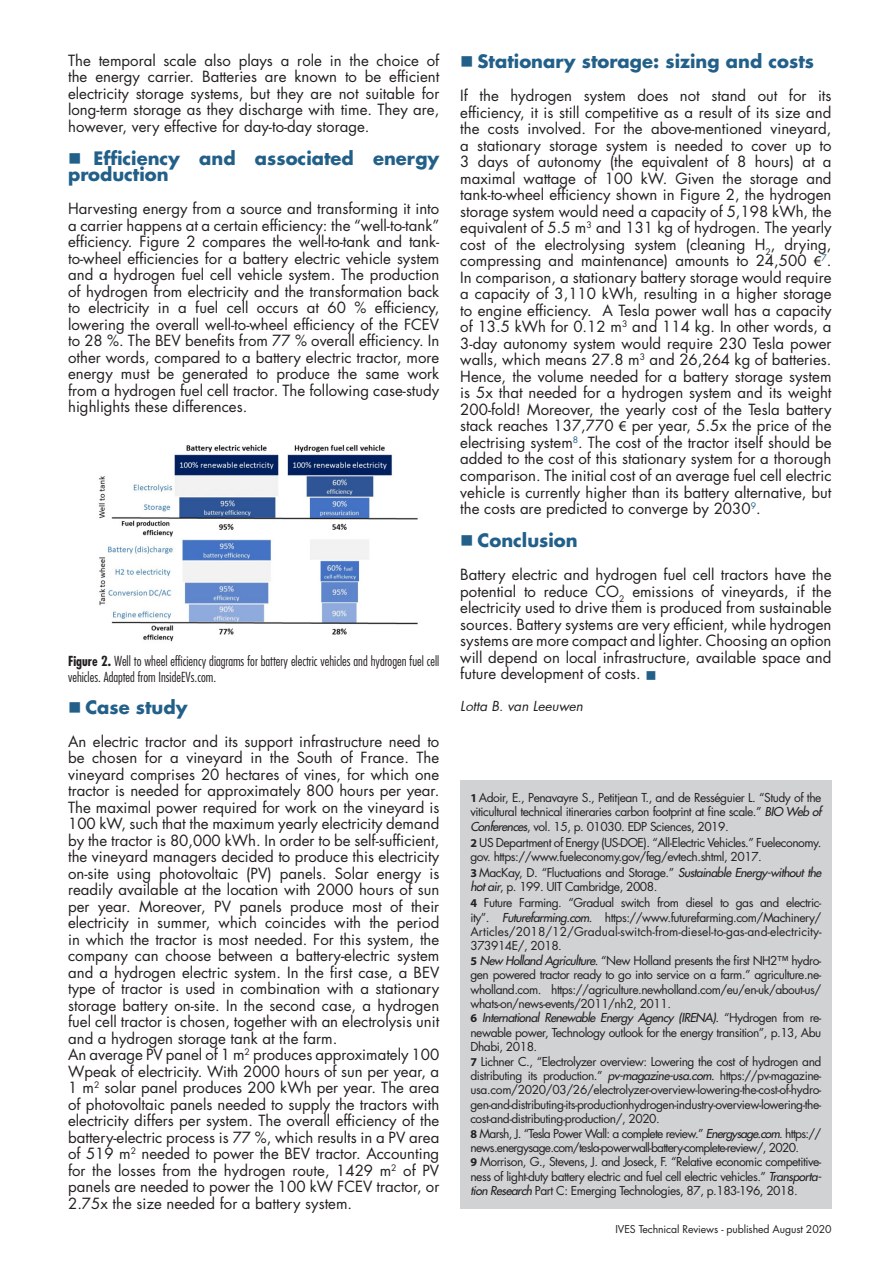
<style>
.page{position:relative;width:893px;height:1263px;background:#fff}
.page>*{position:absolute;margin:0;border:0;box-sizing:border-box;transform-origin:0 0}
.t1{font:700 18px/16.5px "Futura";color:#226089}
.t2{font:15px/16.5px "Futura";color:#231f20;text-align:justify}
.t3{font:300 condensed 13.5px/16.2px "Futura";color:#231f20}
.t4{font:italic 13.5px "Futura";color:#231f20}
.t5{font:12px/14.4px "Futura";letter-spacing:-.04em;color:#231f20;text-align:justify}
.t6{font:12px/14.4px "Futura";letter-spacing:-.06em;color:#231f20}
.t7{font:10.5px "Futura";letter-spacing:-.01em;color:#231f20}
.s1{font-weight:700}
.s2{font-family:"Myriad Pro"}
.s3{color:#226089}
.s4{font-family:"Myriad Pro";font-weight:700}
.s5{font-style:italic}
</style>
<div class="page">
<div style="left:460px;top:780px;width:371px;height:429px;background:#d1d2d4"></div>
<img style="left:98px;top:444px;width:320px;height:198px">
<p class="t2" style="left:68px;top:52px;width:373px">The temporal scale also plays a role in the choice of the energy carrier. Batteries are known to be efficient electricity storage systems, but they are not suitable for long-term storage as they discharge with time. They are, however, very effective for day-to-day storage.</p>
<p class="t1" style="left:68px;top:149px;width:373px">■ Efficiency and associated energy production</p>
<p class="t2" style="left:68px;top:200px;width:373px">Harvesting energy from a source and transforming it into a carrier happens at a certain efficiency: the “well-to-tank” efficiency. Figure 2 compares the well-to-tank and tank&shy;to-wheel efficiencies for a battery electric vehicle system and a hydrogen fuel cell vehicle system. The production of hydrogen from electricity and the transformation back to electricity in a fuel cell occurs at 60 % efficiency, lowering the overall well-to-wheel efficiency of the FCEV to 28 %. The BEV benefits from 77 % overall efficiency. In other words, compared to a battery electric tractor, more energy must be generated to produce the same work from a hydrogen fuel cell tractor. The following case-study highlights these differences.</p>
<p class="t3" style="left:68px;top:652px;width:373px"><span class="s1">Figure 2.</span> Well to wheel efficiency diagrams for battery electric vehicles and hydrogen fuel cell vehicles. Adapted from InsideEVs.com.</p>
<p class="t1" style="left:68px;top:698px;width:121px">■ Case study</p>
<p class="t2" style="left:68px;top:733px;width:373px">An electric tractor and its support infrastructure need to be chosen for a vineyard in the South of France. The vineyard comprises 20 hectares of vines, for which one tractor is needed for approximately 800 hours per year.<br>The maximal power required for work on the vineyard is 100 kW, such that the maximum yearly electricity demand by the tractor is 80,000 kWh. In order to be self-sufficient, the vineyard managers decided to produce this electricity on-site using photovoltaic (PV) panels. Solar energy is readily available at the location with 2000 hours of sun per year. Moreover, PV panels produce most of their electricity in summer, which coincides with the period in which the tractor is most needed. For this system, the company can choose between a battery-electric system and a hydrogen electric system. In the first case, a BEV type of tractor is used in combination with a stationary storage battery on-site. In the second case, a hydrogen fuel cell tractor is chosen, together with an electrolysis unit and a hydrogen storage tank at the farm.</p>
<p class="t2" style="left:68px;top:1046px;width:373px">An average PV panel of 1 m<sup>2</sup> produces approximately 100<br>Wpeak of electricity. With 2000 hours of sun per year, a 1 m<sup>2</sup> solar panel produces 200 kWh per year. The area of photovoltaic panels needed to supply the tractors with electricity differs per system. The overall efficiency of the battery-electric process is 77 %, which results in a PV area of 519 m<sup>2</sup> needed to power the BEV tractor. Accounting for the losses from the hydrogen route, 1429 m<sup>2</sup> of PV panels are needed to power the 100 kW FCEV tractor, or 2.75x the size needed for a battery system.</p>
<p class="t1" style="left:460px;top:53px;width:355px">■ Stationary storage: sizing and costs</p>
<p class="t2" style="left:460px;top:87px;width:373px">If the hydrogen system does not stand out for its efficiency, it is still competitive as a result of its size and the costs involved. For the above-mentioned vineyard, a stationary storage system is needed to cover up to 3 days of autonomy (the equivalent of 8 hours) at a maximal wattage of 100 kW. Given the storage and tank-to-wheel efficiency shown in Figure 2, the hydrogen storage system would need a capacity of 5,198 kWh, the equivalent of 5.5 m<sup>3</sup> and 131 kg of hydrogen. The yearly cost of the electrolysing system (cleaning H<sub>2</sub>, drying, compressing and maintenance) amounts to 24,500 <span class="s2">€</span><sup>7</sup>.<br>In comparison, a stationary battery storage would require a capacity of 3,110 kWh, resulting in a higher storage to engine efficiency. A Tesla power wall has a capacity of 13.5 kWh for 0.12 m<sup>3</sup> and 114 kg. In other words, a 3-day autonomy system would require 230 Tesla power walls, which means 27.8 m<sup>3</sup> and 26,264 kg of batteries.<br>Hence, the volume needed for a battery storage system is 5x that needed for a hydrogen system and its weight 200-fold! Moreover, the yearly cost of the Tesla battery stack reaches 137,770 <span class="s2">€</span> per year, 5.5x the price of the electrising system<sup>8</sup>. The cost of the tractor itself should be added to the cost of this stationary system for a thorough comparison. The initial cost of an average fuel cell electric vehicle is currently higher than its battery alternative, but the costs are predicted to converge by 2030<sup>9</sup>.</p>
<p class="t1" style="left:460px;top:531px;width:119px">■ Conclusion</p>
<p class="t2" style="left:460px;top:566px;width:373px">Battery electric and hydrogen fuel cell tractors have the potential to reduce CO<sub>2</sub> emissions of vineyards, if the electricity used to drive them is produced from sustainable sources. Battery systems are very efficient, while hydrogen systems are more compact and lighter. Choosing an option will depend on local infrastructure, available space and future development of costs. <span class="s3">■</span></p>
<p class="t4" style="left:460px;top:697px;width:124px">Lotta B. van Leeuwen</p>
<p class="t5" style="left:470px;top:790px;width:353px"><span class="s4">1</span> Adoir, E., Penavayre S., Petitjean T., and de Rességuier L. “Study of the viticultural technical itineraries carbon footprint at fine scale.” <span class="s5">BIO Web of Conferences</span>, vol. 15, p. 01030. EDP Sciences, 2019.</p>
<p class="t5" style="left:470px;top:835px;width:352px"><span class="s4">2</span> US Department of Energy (US-DOE). “All-Electric Vehicles.” Fueleconomy. gov. https://www.fueleconomy.gov/feg/evtech.shtml, 2017.</p>
<p class="t5" style="left:470px;top:865px;width:352px"><span class="s4">3</span> MacKay, D. “Fluctuations and Storage.” <span class="s5">Sustainable Energy-without the hot air</span>, p. 199. UIT Cambridge, 2008.</p>
<p class="t5" style="left:470px;top:895px;width:353px"><span class="s4">4</span> Future Farming. “Gradual switch from diesel to gas and electric&shy;ity”. <span class="s5">Futurefarming.com.</span> https://www.futurefarming.com/Machinery/ Articles/2018/12/Gradual-switch-from-diesel-to-gas-and-electricity-373914E/, 2018.</p>
<p class="t5" style="left:470px;top:953px;width:352px"><span class="s4">5</span> <span class="s5">New Holland Agriculture.</span> “New Holland presents the first NH2™ hydro&shy;gen powered tractor ready to go into service on a farm.” agriculture.ne&shy;wholland.com. https://agriculture.newholland.com/eu/en-uk/about-us/ whats-on/news-events/2011/nh2, 2011.</p>
<p class="t5" style="left:470px;top:1010px;width:352px"><span class="s4">6</span> <span class="s5">International Renewable Energy Agency (IRENA).</span> “Hydrogen from re&shy;newable power, Technology outlook for the energy transition”, p.13, Abu Dhabi, 2018.</p>
<p class="t5" style="left:470px;top:1054px;width:352px"><span class="s4">7</span> Lichner C., “Electrolyzer overview: Lowering the cost of hydrogen and distributing its production.” <span class="s5">pv-magazine-usa.com.</span> https://pv-magazine&shy;usa.com/2020/03/26/electrolyzer-overview-lowering-the-cost-of-hydro&shy;gen-and-distributing-its-productionhydrogen-industry-overview-lowering-the&shy;cost-and-distributing-production/, 2020.</p>
<p class="t6" style="left:470px;top:1126px;width:352px"><span class="s4">8</span> Marsh, J. “Tesla Power Wall: a complete review.” <span class="s5">Energysage.com</span>. https:// news.energysage.com/tesla-powerwall-battery-complete-review/, 2020.</p>
<p class="t5" style="left:470px;top:1154px;width:352px"><span class="s4">9</span> Morrison, G., Stevens, J. and Joseck, F. “Relative economic competitive&shy;ness of light-duty battery electric and fuel cell electric vehicles.” <span class="s5">Transporta&shy;tion Research</span> Part C: Emerging Technologies, 87, p.183-196, 2018.</p>
<p class="t7" style="left:615px;top:1221px;width:218px">IVES Technical Reviews - published August 2020</p>
</div>
